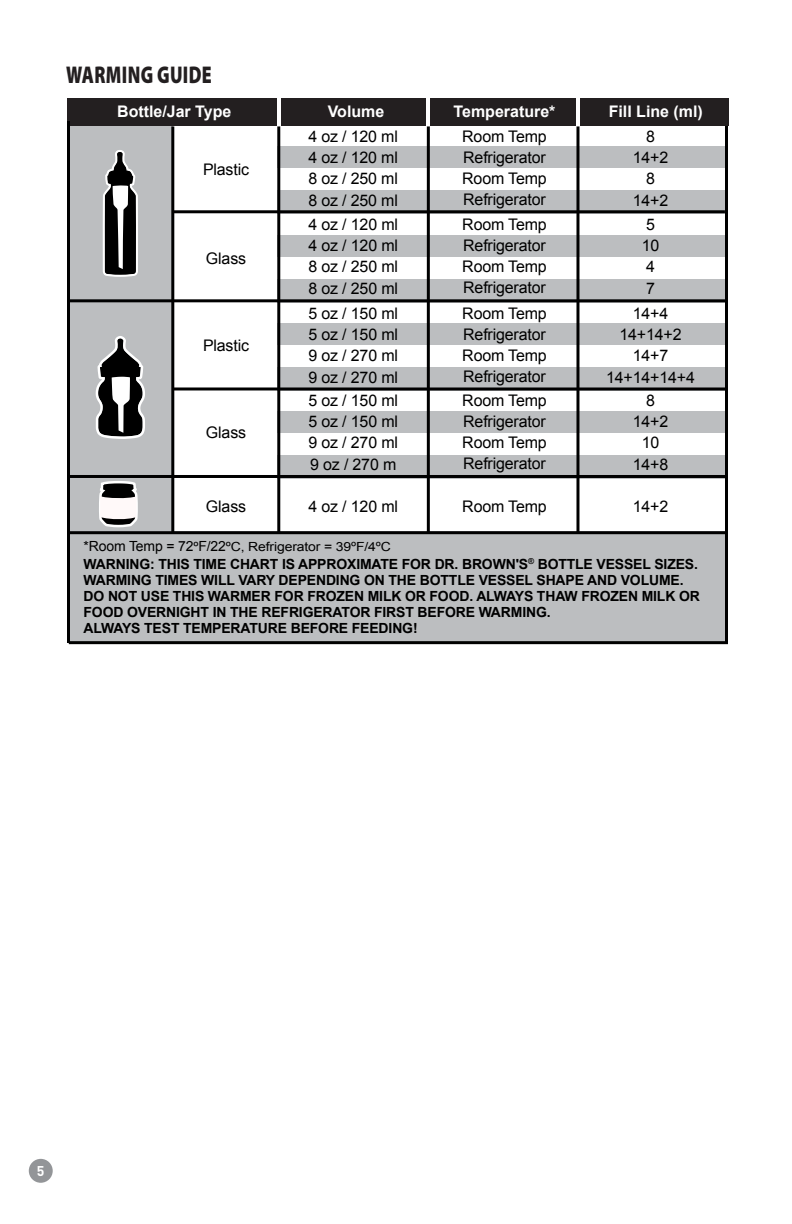
<style>
.page{position:relative;width:792px;height:1224px;background:#fff}
.page>*{position:absolute;margin:0;border:0;box-sizing:border-box;transform-origin:0 0}
.t1{font:900 24.2px "Myriad Pro";letter-spacing:.02em;color:#231f20;scale:.74 1}
.t2{font:16px/21.2px "Arial";letter-spacing:-.01em;color:#000;text-align:justify}
.t3{font:700 16px "Arial";color:#fff}
.t4{font:700 14px/16px "Arial";letter-spacing:-.01em;color:#000}
.t5{font:700 14px "DIN Pro";color:#fff}
.t6{font:12.6px "Arial";letter-spacing:-.01em;color:#000;scale:1.11 1}
.s1{font-size:14px}
</style>
<div class="page">
<div style="left:29px;top:1159px;width:24px;height:24px;background:#939598;border-radius:50%"></div>
<div style="left:68px;top:531px;width:660px;height:112px;background:#bcbec0"></div>
<div style="left:69px;top:126px;width:104px;height:407px;background:#bcbec0"></div>
<div style="left:277px;top:146px;width:448px;height:22px;background:#bcbec0"></div>
<div style="left:277px;top:190px;width:448px;height:24px;background:#bcbec0"></div>
<div style="left:277px;top:235px;width:448px;height:22px;background:#bcbec0"></div>
<div style="left:277px;top:279px;width:448px;height:24px;background:#bcbec0"></div>
<div style="left:277px;top:324px;width:448px;height:21px;background:#bcbec0"></div>
<div style="left:277px;top:368px;width:448px;height:23px;background:#bcbec0"></div>
<div style="left:277px;top:411px;width:448px;height:22px;background:#bcbec0"></div>
<div style="left:277px;top:455px;width:448px;height:23px;background:#bcbec0"></div>
<div style="left:67px;top:98px;width:661px;height:28px;background:#231f20"></div>
<svg style="left:96px;top:336px;width:49px;height:103px"></svg>
<svg style="left:102px;top:150px;width:36px;height:127px"></svg>
<svg style="left:99px;top:481px;width:39px;height:47px"></svg>
<hr style="left:277px;top:98px;width:4px;height:28px;background:#fff">
<hr style="left:426px;top:98px;width:4px;height:28px;background:#fff">
<hr style="left:576px;top:98px;width:4px;height:28px;background:#fff">
<hr style="left:173px;top:210px;width:552px;height:3px;background:#000">
<hr style="left:69px;top:531px;width:659px;height:3px;background:#000">
<hr style="left:69px;top:641px;width:659px;height:3px;background:#000">
<hr style="left:277px;top:126px;width:3px;height:407px;background:#000">
<hr style="left:171px;top:126px;width:3px;height:407px;background:#000">
<hr style="left:67px;top:121px;width:3px;height:522px;background:#000">
<hr style="left:725px;top:126px;width:3px;height:516px;background:#000">
<hr style="left:70px;top:299px;width:655px;height:3px;background:#000">
<hr style="left:173px;top:387px;width:552px;height:3px;background:#000">
<hr style="left:70px;top:475px;width:655px;height:3px;background:#000">
<hr style="left:427px;top:126px;width:3px;height:407px;background:#000">
<hr style="left:576px;top:126px;width:3px;height:407px;background:#000">
<p class="t1" style="left:66px;top:59px;width:198px">WARMING GUIDE</p>
<p class="t3" style="left:117px;top:101px;width:116px">Bottle/Jar Type</p>
<p class="t3" style="left:328px;top:101px;width:58px">Volume</p>
<p class="t3" style="left:454px;top:101px;width:103px">Temperature*</p>
<p class="t3" style="left:609px;top:101px;width:96px">Fill Line (ml)</p>
<p class="t2" style="left:203px;top:159px;width:48px">Plastic</p>
<p class="t2" style="left:206px;top:248px;width:42px">Glass</p>
<p class="t2" style="left:203px;top:335px;width:48px">Plastic</p>
<p class="t2" style="left:206px;top:422px;width:42px">Glass</p>
<p class="t2" style="left:206px;top:496px;width:42px">Glass</p>
<p class="t2" style="left:308px;top:126px;width:91px">4 oz / 120 ml 4 oz / 120 ml 8 oz / 250 ml 8 oz / 250 ml</p>
<p class="t2" style="left:462px;top:126px;width:86px">Room Temp Refrigerator Room Temp Refrigerator</p>
<p class="t2" style="left:633px;top:126px;width:37px;text-align:center">8<br>14+2<br>8<br>14+2</p>
<p class="t2" style="left:642px;top:214px;width:19px;text-align:left">5<br>10<br>4<br>7</p>
<p class="t2" style="left:606px;top:302px;width:90px;line-height:21.8px;text-align:center">14+4<br>14+14+2<br>14+7<br>14+14+14+4<br>8</p>
<p class="t2" style="left:633px;top:411px;width:37px;text-align:center">14+2<br>10<br>14+8</p>
<p class="t2" style="left:633px;top:496px;width:37px">14+2</p>
<p class="t2" style="left:308px;top:214px;width:91px">4 oz / 120 ml 4 oz / 120 ml 8 oz / 250 ml 8 oz / 250 ml</p>
<p class="t2" style="left:308px;top:302px;width:91px;line-height:21.8px">5 oz / 150 ml 5 oz / 150 ml 9 oz / 270 ml 9 oz / 270 ml 5 oz / 150 ml</p>
<p class="t2" style="left:308px;top:410px;width:91px">5 oz / 150 ml 9 oz / 270 ml 9 oz / 270 m</p>
<p class="t2" style="left:308px;top:495px;width:91px">4 oz / 120 ml</p>
<p class="t2" style="left:462px;top:214px;width:86px">Room Temp Refrigerator Room Temp Refrigerator</p>
<p class="t2" style="left:462px;top:303px;width:86px">Room Temp Refrigerator Room Temp Refrigerator</p>
<p class="t2" style="left:462px;top:390px;width:86px">Room Temp Refrigerator Room Temp Refrigerator</p>
<p class="t2" style="left:462px;top:496px;width:86px">Room Temp</p>
<p class="t6" style="left:84px;top:539px;width:278px"><span class="s1">*Room Temp = 72</span>º<span class="s1">F/22</span>ºC, Refrigerator = 39ºF/4ºC</p>
<p class="t4" style="left:84px;top:557px;width:618px">WARNING: THIS TIME CHART IS APPROXIMATE FOR DR. BROWN'S<sup>®</sup> BOTTLE VESSEL SIZES.<br>WARMING TIMES WILL VARY DEPENDING ON THE BOTTLE VESSEL SHAPE AND VOLUME.<br>DO NOT USE THIS WARMER FOR FROZEN MILK OR FOOD. ALWAYS THAW FROZEN MILK OR FOOD OVERNIGHT IN THE REFRIGERATOR FIRST BEFORE WARMING.<br>ALWAYS TEST TEMPERATURE BEFORE FEEDING!</p>
<p class="t5" style="left:37px;top:1161px;width:9px">5</p>
</div>
